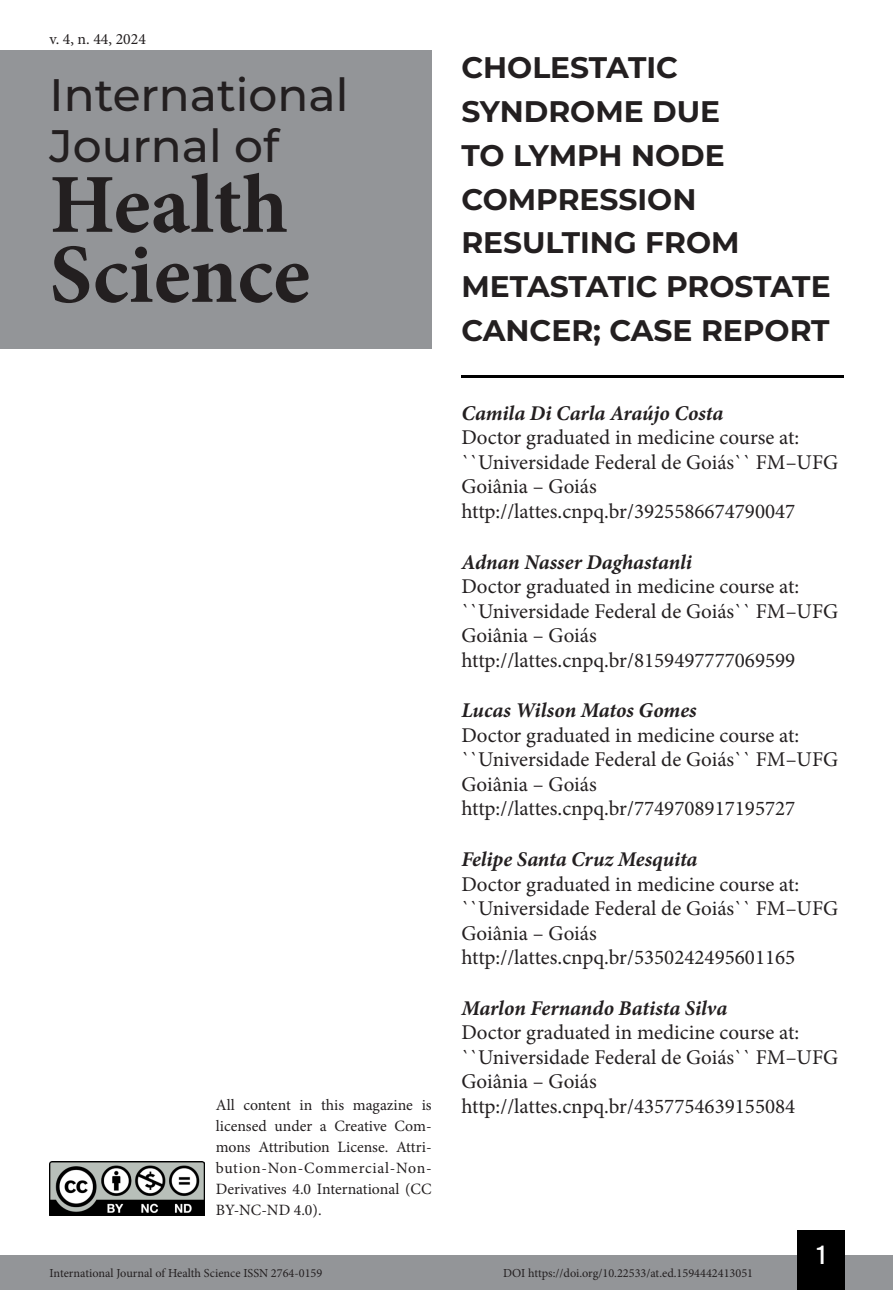
<style>
.page{position:relative;width:893px;height:1290px;background:#fff}
.page>*{position:absolute;margin:0;border:0;box-sizing:border-box;transform-origin:0 0}
.t1{font:700 84px/70px "Minion Pro";color:#231f20}
.t2{font:500 45.5px/50.8px "Montserrat";color:#231f20}
.Título_Artigo{font:700 29.75px/43.8px "Montserrat";color:#231f20}
.t3{font:26.25px "Bebas Kai";color:#fff}
.Infos_autor{font:21px/24.5px "Minion Pro";color:#231f20}
.Autor{font:italic 700 21px "Minion Pro";letter-spacing:-.005em;color:#231f20}
.t4{font:15.75px/21px "Minion Pro";color:#231f20;text-align:justify}
.t5{font:12.25px "Minion Pro";color:#231f20}
</style>
<div class="page">
<div style="left:0;top:1255px;width:893px;height:35px;background:#939598"></div>
<div style="left:797px;top:1230px;width:48px;height:60px;background:#000"></div>
<img style="left:50px;top:1161px;width:154px;height:54px">
<div style="left:0;top:50px;width:432px;height:298px;background:#939598"></div>
<hr style="left:461px;top:375px;width:382px;height:3px;background:#000">
<p class="t4" style="left:50px;top:28px;width:98px">v. 4, n. 44, 2024</p>
<h2 class="t2" style="left:50px;top:68px;width:300px">International<br>Journal of</h2>
<h1 class="t1" style="left:50px;top:169px;width:262px">Health<br>Science</h1>
<p class="t4" style="left:216px;top:1095px;width:217px">All content in this magazine is licensed under a Creative Com&shy;mons Attribution License. Attri&shy;bution-Non-Commercial-Non-Derivatives 4.0 International (CC BY-NC-ND 4.0).</p>
<p class="Título_Artigo" style="left:461px;top:44px;width:371px">CHOLESTATIC<br>SYNDROME DUE<br>TO LYMPH NODE<br>COMPRESSION<br>RESULTING FROM<br>METASTATIC PROSTATE<br>CANCER; CASE REPORT</p>
<p class="Autor" style="left:461px;top:398px;width:264px">Camila Di Carla Araújo Costa</p>
<p class="Infos_autor" style="left:461px;top:425px;width:378px">Doctor graduated in medicine course at: ``Universidade Federal de Goiás`` FM–UFG</p>
<p class="Infos_autor" style="left:461px;top:474px;width:137px">Goiânia – Goiás</p>
<p class="Infos_autor" style="left:461px;top:499px;width:335px">http://lattes.cnpq.br/3925586674790047</p>
<p class="Autor" style="left:461px;top:547px;width:232px">Adnan Nasser Daghastanli</p>
<p class="Infos_autor" style="left:461px;top:574px;width:378px">Doctor graduated in medicine course at: ``Universidade Federal de Goiás`` FM–UFG</p>
<p class="Infos_autor" style="left:461px;top:623px;width:137px">Goiânia – Goiás</p>
<p class="Infos_autor" style="left:461px;top:648px;width:335px">http://lattes.cnpq.br/8159497777069599</p>
<p class="Autor" style="left:461px;top:695px;width:237px">Lucas Wilson Matos Gomes</p>
<p class="Infos_autor" style="left:461px;top:723px;width:378px">Doctor graduated in medicine course at: ``Universidade Federal de Goiás`` FM–UFG</p>
<p class="Infos_autor" style="left:461px;top:772px;width:137px">Goiânia – Goiás</p>
<p class="Infos_autor" style="left:461px;top:796px;width:335px">http://lattes.cnpq.br/7749708917195727</p>
<p class="Autor" style="left:461px;top:844px;width:238px">Felipe Santa Cruz Mesquita</p>
<p class="Infos_autor" style="left:461px;top:872px;width:378px">Doctor graduated in medicine course at: ``Universidade Federal de Goiás`` FM–UFG</p>
<p class="Infos_autor" style="left:461px;top:921px;width:137px">Goiânia – Goiás</p>
<p class="Infos_autor" style="left:461px;top:945px;width:335px">http://lattes.cnpq.br/5350242495601165</p>
<p class="Autor" style="left:461px;top:993px;width:267px">Marlon Fernando Batista Silva</p>
<p class="Infos_autor" style="left:461px;top:1020px;width:378px">Doctor graduated in medicine course at: ``Universidade Federal de Goiás`` FM–UFG</p>
<p class="Infos_autor" style="left:461px;top:1069px;width:137px">Goiânia – Goiás</p>
<p class="Infos_autor" style="left:461px;top:1094px;width:335px">http://lattes.cnpq.br/4357754639155084</p>
<p class="t3" style="left:817px;top:1241px;width:10px">1</p>
<p class="t5" style="left:50px;top:1265px;width:274px">International Journal of Health Science ISSN 2764-0159</p>
<p class="t5" style="left:503px;top:1265px;width:252px">DOI https://doi.org/10.22533/at.ed.1594442413051</p>
</div>
